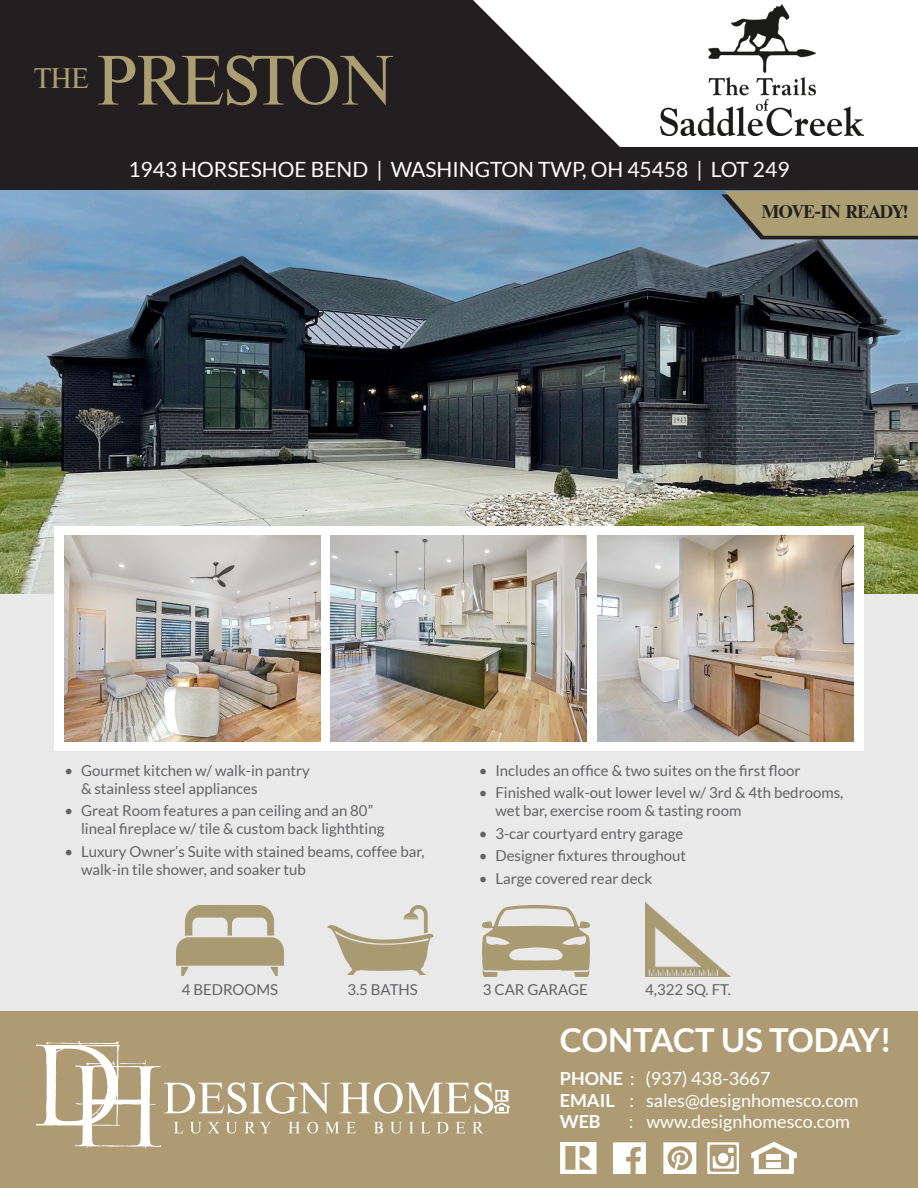
<style>
.page{position:relative;width:918px;height:1188px;background:#fff}
.page>*{position:absolute;margin:0;border:0;box-sizing:border-box;transform-origin:0 0}
.t1{font:67.5px "Thames";color:#ab9e71}
.t2{font:700 33px "Lato";color:#fff}
.t3{font:27px "Thames";color:#ab9e71}
.t4{font:21px "Lato";color:#fff}
.t5{font:18px/21.6px "Lato";color:#fff}
.t6{font:700 18px "Thames";color:#231f20}
.t7{font:15px/18px "Lato";color:#636366}
.s1{font-weight:700}
</style>
<div class="page">
<div style="left:0;top:594px;width:918px;height:417px;background:#e9e9e9"></div>
<div style="left:0;top:148px;width:918px;height:43px;background:#231f20"></div>
<img style="left:661px;top:5px;width:203px;height:130px">
<svg style="left:0;top:0;width:636px;height:148px;background:#413e3f"></svg>
<div style="left:0;top:1012px;width:918px;height:176px;background:#af9b73"></div>
<svg style="left:36px;top:1041px;width:474px;height:108px"></svg>
<svg style="left:560px;top:1142px;width:37px;height:32px"></svg>
<svg style="left:613px;top:1142px;width:33px;height:32px"></svg>
<svg style="left:663px;top:1142px;width:33px;height:32px"></svg>
<svg style="left:751px;top:1142px;width:46px;height:32px"></svg>
<div style="left:767px;top:1155px;width:14px;height:5px;background:#fff"></div>
<div style="left:767px;top:1162px;width:14px;height:5px;background:#fff"></div>
<svg style="left:707px;top:1142px;width:32px;height:32px"></svg>
<img style="left:177px;top:905px;width:106px;height:70px">
<img style="left:327px;top:905px;width:106px;height:70px">
<img style="left:483px;top:905px;width:106px;height:72px">
<img style="left:645px;top:903px;width:85px;height:73px">
<img style="left:0;top:191px;width:918px;height:403px">
<div style="left:54px;top:526px;width:810px;height:225px;background:#fff"></div>
<img style="left:598px;top:536px;width:255px;height:205px">
<img style="left:330px;top:536px;width:256px;height:205px">
<img style="left:65px;top:536px;width:255px;height:205px">
<svg style="left:721px;top:191px;width:197px;height:48px;background:#9a9371"></svg>
<p class="t3" style="left:35px;top:61px;width:56px">THE</p>
<p class="t1" style="left:97px;top:36px;width:298px">PRESTON</p>
<p class="t4" style="left:128px;top:158px;width:663px">1943 HORSESHOE BEND | WASHINGTON TWP, OH 45458 | LOT 249</p>
<p class="t6" style="left:762px;top:200px;width:147px">MOVE-IN READY!</p>
<p class="t7" style="left:81px;top:761px;width:230px;text-indent:-16px">• Gourmet kitchen w/ walk-in pantry &amp; stainless steel appliances</p>
<p class="t7" style="left:81px;top:802px;width:305px;text-indent:-16px">• Great Room features a pan ceiling and an 80” lineal fireplace w/ tile &amp; custom back lighthting</p>
<p class="t7" style="left:81px;top:842px;width:345px;text-indent:-16px">• Luxury Owner’s Suite with stained beams, coffee bar, walk-in tile shower, and soaker tub</p>
<p class="t7" style="left:479px;top:761px;width:323px">• Includes an office &amp; two suites on the first floor</p>
<p class="t7" style="left:495px;top:784px;width:350px;text-indent:-16px">• Finished walk-out lower level w/ 3rd &amp; 4th bedrooms, wet bar, exercise room &amp; tasting room</p>
<p class="t7" style="left:479px;top:824px;width:206px">• 3-car courtyard entry garage</p>
<p class="t7" style="left:479px;top:847px;width:209px">• Designer fixtures throughout</p>
<p class="t7" style="left:479px;top:869px;width:175px">• Large covered rear deck</p>
<p class="t7" style="left:182px;top:980px;width:98px">4 BEDROOMS</p>
<p class="t7" style="left:347px;top:980px;width:72px">3.5 BATHS</p>
<p class="t7" style="left:483px;top:980px;width:107px">3 CAR GARAGE</p>
<p class="t7" style="left:645px;top:980px;width:87px">4,322 SQ. FT.</p>
<p class="t2" style="left:560px;top:1021px;width:333px">CONTACT US TODAY!</p>
<p class="t5" style="left:560px;top:1068px;width:212px"><span class="s1">PHONE</span> : (937) 438-3667</p>
<p class="t5" style="left:560px;top:1089px;width:300px"><span class="s1">EMAIL</span> : sales@designhomesco.com<br><span class="s1">WEB</span></p>
<p class="t5" style="left:629px;top:1111px;width:223px">: www.designhomesco.com</p>
</div>
